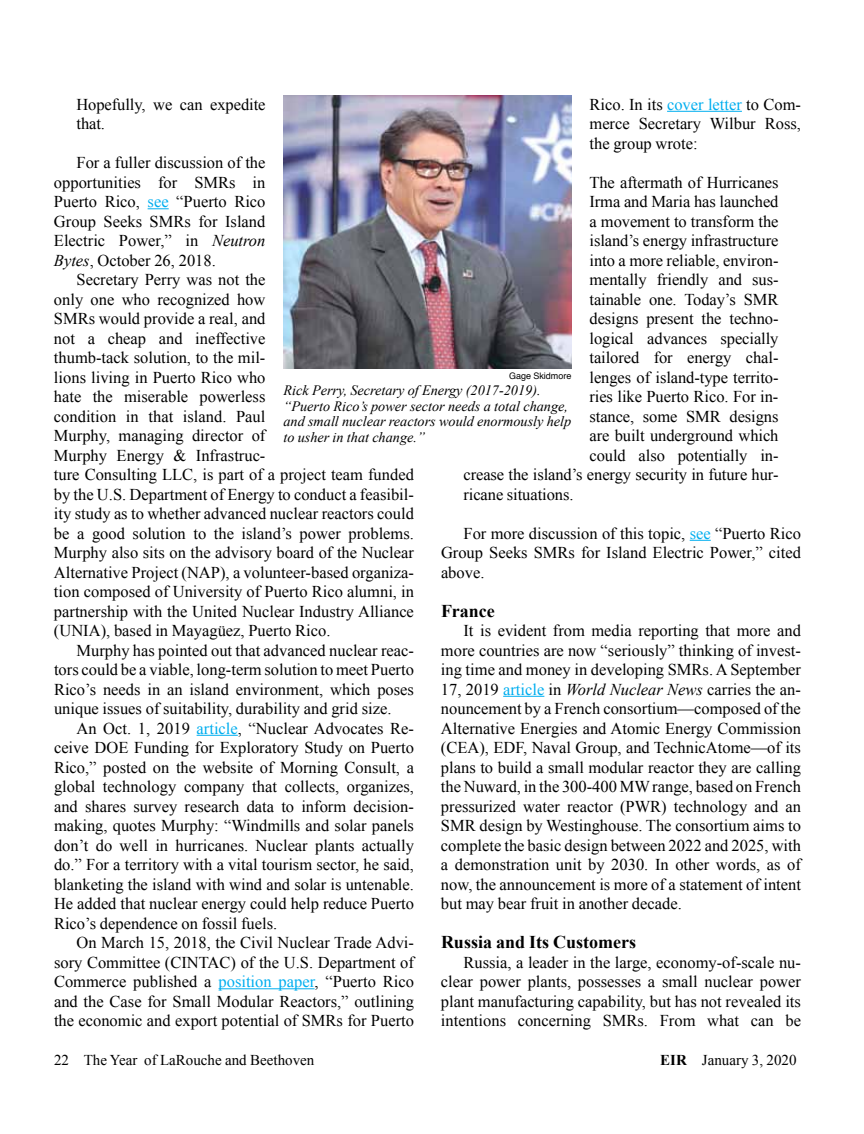
<style>
.page{position:relative;width:864px;height:1134px;background:#fff}
.page>*{position:absolute;margin:0;border:0;box-sizing:border-box;transform-origin:0 0}
.t1{font:700 18px "Times New Roman";color:#000}
.t2{font:16.5px/19.5px "Times New Roman";color:#000;text-align:justify}
.t3{font:15px "Times New Roman";color:#000}
.t4{font:italic 14.25px/15.8px "Times New Roman";color:#000}
.t5{font:9px "Helvetica";color:#000}
.s1{color:#00aeef}
.s2{font-style:italic}
.s3{font-weight:700}
</style>
<div class="page">
<svg style="left:148px;top:208px;width:21px;height:1px"></svg>
<hr style="left:197px;top:735px;width:41px;height:1px;background:#00aeef">
<hr style="left:219px;top:988px;width:96px;height:1px;background:#00aeef">
<hr style="left:667px;top:111px;width:75px;height:1px;background:#00aeef">
<svg style="left:690px;top:540px;width:21px;height:1px"></svg>
<hr style="left:503px;top:696px;width:41px;height:1px;background:#00aeef">
<img style="left:284px;top:96px;width:288px;height:273px">
<p class="t2" style="left:76px;top:94px;width:191px">Hopefully, we can expedite that.</p>
<p class="t2" style="left:54px;top:152px;width:213px;text-indent:23px">For a fuller discussion of the opportunities for SMRs in Puerto Rico, <span class="s1">see</span> “Puerto Rico Group Seeks SMRs for Island Electric Power,” in <span class="s2">Neutron Bytes</span>, October 26, 2018.</p>
<p class="t2" style="left:54px;top:270px;width:362px;text-align:left;text-indent:23px">Secretary Perry was not the<br>only one who recognized how<br>SMRs would provide a real, and<br>not a cheap and ineffective<br>thumb-tack solution, to the mil-<br>lions living in Puerto Rico who<br>hate the miserable powerless<br>condition in that island. Paul<br>Murphy, managing director of<br>Murphy Energy &amp; Infrastruc-<br>ture Consulting LLC, is part of a project team funded by the U.S. Department of Energy to conduct a feasibil&shy;ity study as to whether advanced nuclear reactors could be a good solution to the island’s power problems.<br>Murphy also sits on the advisory board of the Nuclear Alternative Project (NAP), a volunteer-based organiza&shy;tion composed of University of Puerto Rico alumni, in partnership with the United Nuclear Industry Alliance (UNIA), based in Mayagüez, Puerto Rico.</p>
<p class="t2" style="left:54px;top:640px;width:361px;text-indent:22px">Murphy has pointed out that advanced nuclear reac&shy;tors could be a viable, long-term solution to meet Puerto Rico’s needs in an island environment, which poses unique issues of suitability, durability and grid size.</p>
<p class="t2" style="left:54px;top:718px;width:362px;text-indent:23px">An Oct. 1, 2019 <span class="s1">article</span>, “Nuclear Advocates Re&shy;ceive DOE Funding for Exploratory Study on Puerto Rico,” posted on the website of Morning Consult, a global technology company that collects, organizes, and shares survey research data to inform decision&shy;making, quotes Murphy: “Windmills and solar panels don’t do well in hurricanes. Nuclear plants actually do.” For a territory with a vital tourism sector, he said, blanketing the island with wind and solar is untenable.<br>He added that nuclear energy could help reduce Puerto Rico’s dependence on fossil fuels.</p>
<p class="t2" style="left:54px;top:933px;width:362px;text-indent:23px">On March 15, 2018, the Civil Nuclear Trade Advi&shy;sory Committee (CINTAC) of the U.S. Department of Commerce published a <span class="s1">position paper</span>, “Puerto Rico and the Case for Small Modular Reactors,” outlining the economic and export potential of SMRs for Puerto</p>
<p class="t2" style="left:590px;top:94px;width:213px">Rico. In its <span class="s1">cover letter</span> to Com&shy;merce Secretary Wilbur Ross, the group wrote:</p>
<p class="t2" style="left:590px;top:172px;width:191px">The aftermath of Hurricanes</p>
<p class="t2" style="left:590px;top:191px;width:191px">Irma and Maria has launched</p>
<p class="t2" style="left:590px;top:211px;width:191px">a movement to transform the</p>
<p class="t2" style="left:590px;top:230px;width:191px">island’s energy infrastructure</p>
<p class="t2" style="left:590px;top:250px;width:191px">into a more reliable, environ-</p>
<p class="t2" style="left:590px;top:270px;width:191px">mentally friendly and sus-</p>
<p class="t2" style="left:590px;top:289px;width:191px">tainable one. Today’s SMR</p>
<p class="t2" style="left:590px;top:309px;width:191px">designs present the techno-</p>
<p class="t2" style="left:590px;top:328px;width:191px">logical advances specially</p>
<p class="t2" style="left:590px;top:348px;width:191px">tailored for energy chal-</p>
<p class="t2" style="left:590px;top:367px;width:191px">lenges of island-type territo-</p>
<p class="t2" style="left:590px;top:387px;width:190px">ries like Puerto Rico. For in-</p>
<p class="t2" style="left:590px;top:406px;width:191px">stance, some SMR designs</p>
<p class="t2" style="left:590px;top:426px;width:191px">are built underground which</p>
<p class="t2" style="left:590px;top:445px;width:191px">could also potentially in-</p>
<p class="t2" style="left:464px;top:465px;width:317px">crease the island’s energy security in future hur-</p>
<p class="t2" style="left:464px;top:484px;width:112px">ricane situations.</p>
<p class="t2" style="left:441px;top:523px;width:362px;text-indent:23px">For more discussion of this topic, <span class="s1">see</span> “Puerto Rico Group Seeks SMRs for Island Electric Power,” cited above.</p>
<p class="t1" style="left:441px;top:598px;width:55px">France</p>
<p class="t2" style="left:441px;top:620px;width:362px;text-indent:23px">It is evident from media reporting that more and more countries are now “seriously” thinking of invest&shy;ing time and money in developing SMRs. A September 17, 2019 <span class="s1">article</span> in <span class="s2">World Nuclear News</span> carries the an&shy;nouncement by a French consortium—composed of the Alternative Energies and Atomic Energy Commission (CEA), EDF, Naval Group, and TechnicAtome—of its plans to build a small modular reactor they are calling the Nuward, in the 300-400 MW range, based on French pressurized water reactor (PWR) technology and an SMR design by Westinghouse. The consortium aims to complete the basic design between 2022 and 2025, with a demonstration unit by 2030. In other words, as of now, the announcement is more of a statement of intent but may bear fruit in another decade.</p>
<p class="t1" style="left:441px;top:930px;width:197px">Russia and Its Customers</p>
<p class="t2" style="left:441px;top:952px;width:362px;text-indent:23px">Russia, a leader in the large, economy-of-scale nu&shy;clear power plants, possesses a small nuclear power plant manufacturing capability, but has not revealed its intentions concerning SMRs. From what can be</p>
<p class="t5" style="left:509px;top:369px;width:64px">Gage Skidmore</p>
<p class="t4" style="left:284px;top:382px;width:289px">Rick Perry, Secretary of Energy (2017-2019). “Puerto Rico’s power sector needs a total change, and small nuclear reactors would enormously help to usher in that change.”</p>
<p class="t3" style="left:54px;top:1050px;width:262px">22 The Year of LaRouche and Beethoven</p>
<p class="t3" style="left:660px;top:1050px;width:138px"><span class="s3">EIR</span> January 3, 2020</p>
</div>
